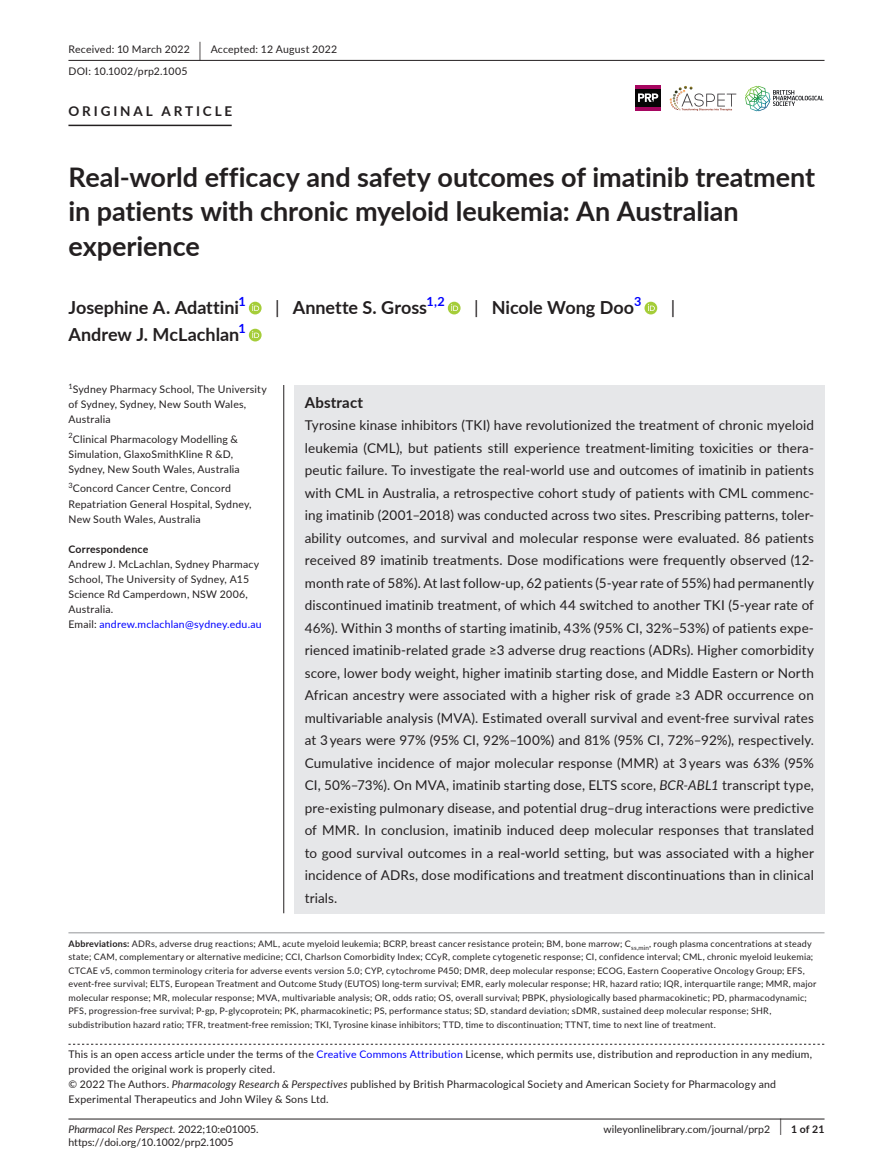
<style>
.page{position:relative;width:893px;height:1174px;background:#fff}
.page>*{position:absolute;margin:0;border:0;box-sizing:border-box;transform-origin:0 0}
.t1{font:700 27px/34.5px "Lato";letter-spacing:-.005em;color:#231f20}
.t2{font:700 18px "Lato";color:#231f20}
.t3{font:18px "Lato";color:#231f20}
.t4{font:700 15px "Lato";letter-spacing:.015em;color:#231f20}
.t5{font:13.5px/22.5px "Lato";letter-spacing:.01em;color:#231f20;text-align:justify}
.t6{font:700 13.5px "Lato";letter-spacing:.215em;color:#231f20}
.t7{font:700 12.6px "Lato";color:#00f}
.t8{font:10.5px/15px "Lato";letter-spacing:.02em;color:#231f20}
.t9{font:10.5px "Lato";color:#231f20}
.t10{font:italic 10.5px "Lato";color:#231f20}
.t11{font:700 10.5px "Lato";letter-spacing:.02em;color:#231f20}
.t12{font:9px/13.5px "Lato";letter-spacing:.025em;color:#231f20}
.t13{font:7.35px "Lato";color:#231f20}
.s1{font-size:19.65px}
.s2{font-weight:400}
.s3{color:#00f}
.s4{font-style:italic}
.s5{font-weight:700}
.s6{font-style:normal}
.s7{font-weight:400;font-size:17.4px}
</style>
<div class="page">
<hr style="left:68px;top:1118px;width:756px;height:1px;background:#231f20">
<div style="left:635px;top:85px;width:26px;height:25px;background:#070606"></div>
<hr style="left:635px;top:85px;width:26px;height:3px;background:#a60660">
<hr style="left:635px;top:107px;width:26px;height:3px;background:#a60660">
<svg style="left:638px;top:93px;width:20px;height:9px"></svg>
<svg style="left:669px;top:86px;width:67px;height:25px"></svg>
<svg style="left:745px;top:86px;width:78px;height:25px"></svg>
<hr style="left:68px;top:60px;width:756px;height:1px;background:#231f20">
<hr style="left:68px;top:125px;width:164px;height:1px;background:#231f20">
<svg style="left:249px;top:302px;width:13px;height:12px"></svg>
<svg style="left:252px;top:304px;width:7px;height:7px"></svg>
<div style="left:448px;top:302px;width:13px;height:12px;background:#a5cd39;border-radius:50%"></div>
<svg style="left:451px;top:304px;width:7px;height:7px"></svg>
<div style="left:644px;top:302px;width:13px;height:12px;background:#a5cd39;border-radius:50%"></div>
<svg style="left:648px;top:304px;width:7px;height:7px"></svg>
<svg style="left:249px;top:329px;width:13px;height:12px"></svg>
<svg style="left:252px;top:331px;width:7px;height:7px"></svg>
<svg style="left:68px;top:1043px;width:756px;height:1px"></svg>
<hr style="left:68px;top:932px;width:756px;height:1px;background:#939598">
<div style="left:294px;top:385px;width:530px;height:528px;background:#e6e7e9"></div>
<hr style="left:283px;top:385px;width:1px;height:528px;background:#231f20">
<p class="t8" style="left:68px;top:38px;width:270px;line-height:21.8px">Received: 10 March 2022 <span class="s1">|</span> Accepted: 12 August 2022<br>DOI: 10.1002/prp2.1005</p>
<p class="t6" style="left:68px;top:101px;width:165px">ORIGINAL ARTICLE</p>
<h1 class="t1" style="left:68px;top:159px;width:748px">Real-world efficacy and safety outcomes of imatinib treatment in patients with chronic myeloid leukemia: An Australian experience</h1>
<h2 class="t2" style="left:68px;top:295px;width:172px">Josephine A. Adattini</h2>
<p class="t7" style="left:239px;top:292px;width:9px">1</p>
<h2 class="t2" style="left:275px;top:295px;width:154px"><span class="s2">|</span> Annette S. Gross</h2>
<p class="t7" style="left:426px;top:292px;width:20px">1,2</p>
<h2 class="t2" style="left:474px;top:295px;width:162px"><span class="s2">|</span> Nicole Wong Doo</h2>
<p class="t7" style="left:634px;top:292px;width:9px">3</p>
<h2 class="t3" style="left:671px;top:295px;width:6px">|</h2>
<h2 class="t2" style="left:68px;top:322px;width:172px">Andrew J. McLachlan</h2>
<p class="t7" style="left:239px;top:319px;width:9px">1</p>
<p class="t13" style="left:68px;top:381px;width:6px">1</p>
<p class="t8" style="left:68px;top:382px;width:200px;text-indent:4px">Sydney Pharmacy School, The University of Sydney, Sydney, New South Wales,<br>Australia</p>
<p class="t8" style="left:68px;top:431px;width:173px"><sup>2</sup>Clinical Pharmacology Modelling &amp;<br>Simulation, GlaxoSmithKline R &amp;D,<br>Sydney, New South Wales, Australia</p>
<p class="t8" style="left:68px;top:481px;width:185px"><sup>3</sup>Concord Cancer Centre, Concord<br>Repatriation General Hospital, Sydney,<br>New South Wales, Australia</p>
<p class="t11" style="left:68px;top:541px;width:81px">Correspondence</p>
<p class="t8" style="left:68px;top:556px;width:195px">Andrew J. McLachlan, Sydney Pharmacy<br>School, The University of Sydney, A15<br>Science Rd Camperdown, NSW 2006,<br>Australia.<br>Email: <span class="s3">andrew.mclachlan@sydney.edu.au</span></p>
<p class="t4" style="left:305px;top:391px;width:60px">Abstract</p>
<p class="t5" style="left:305px;top:413px;width:511px">Tyrosine kinase inhibitors (TKI) have revolutionized the treatment of chronic myeloid leukemia (CML), but patients still experience treatment-limiting toxicities or thera&shy;peutic failure. To investigate the real-world use and outcomes of imatinib in patients with CML in Australia, a retrospective cohort study of patients with CML commenc&shy;ing imatinib (2001–2018) was conducted across two sites. Prescribing patterns, toler&shy;ability outcomes, and survival and molecular response were evaluated. 86 patients received 89 imatinib treatments. Dose modifications were frequently observed (12- month rate of 58%). At last follow-up, 62 patients (5-year rate of 55%) had permanently discontinued imatinib treatment, of which 44 switched to another TKI (5-year rate of 46%). Within 3 months of starting imatinib, 43% (95% CI, 32%–53%) of patients expe&shy;rienced imatinib-related grade ≥3 adverse drug reactions (ADRs). Higher comorbidity score, lower body weight, higher imatinib starting dose, and Middle Eastern or North African ancestry were associated with a higher risk of grade ≥3 ADR occurrence on multivariable analysis (MVA). Estimated overall survival and event-free survival rates at 3 years were 97% (95% CI, 92%–100%) and 81% (95% CI, 72%–92%), respectively.<br>Cumulative incidence of major molecular response (MMR) at 3 years was 63% (95% CI, 50%–73%). On MVA, imatinib starting dose, ELTS score, <span class="s4">BCR-ABL1</span> transcript type, pre-existing pulmonary disease, and potential drug–drug interactions were predictive of MMR. In conclusion, imatinib induced deep molecular responses that translated to good survival outcomes in a real-world setting, but was associated with a higher incidence of ADRs, dose modifications and treatment discontinuations than in clinical trials.</p>
<p class="t12" style="left:68px;top:936px;width:749px"><span class="s5">Abbreviations:</span> ADRs, adverse drug reactions; AML, acute myeloid leukemia; BCRP, breast cancer resistance protein; BM, bone marrow; C<sub>ss,min</sub>, rough plasma concentrations at steady state; CAM, complementary or alternative medicine; CCI, Charlson Comorbidity Index; CCyR, complete cytogenetic response; CI, confidence interval; CML, chronic myeloid leukemia; CTCAE v5, common terminology criteria for adverse events version 5.0; CYP, cytochrome P450; DMR, deep molecular response; ECOG, Eastern Cooperative Oncology Group; EFS, event-free survival; ELTS, European Treatment and Outcome Study (EUTOS) long-term survival; EMR, early molecular response; HR, hazard ratio; IQR, interquartile range; MMR, major molecular response; MR, molecular response; MVA, multivariable analysis; OR, odds ratio; OS, overall survival; PBPK, physiologically based pharmacokinetic; PD, pharmacodynamic; PFS, progression-free survival; P-gp, P-glycoprotein; PK, pharmacokinetic; PS, performance status; SD, standard deviation; sDMR, sustained deep molecular response; SHR, subdistribution hazard ratio; TFR, treatment-free remission; TKI, Tyrosine kinase inhibitors; TTD, time to discontinuation; TTNT, time to next line of treatment.</p>
<p class="t8" style="left:68px;top:1046px;width:745px">This is an open access article under the terms of the <span class="s3">Creative Commons Attribution</span> License, which permits use, distribution and reproduction in any medium, provided the original work is properly cited.<br>© 2022 The Authors. <span class="s4">Pharmacology Research &amp; Perspectives</span> published by British Pharmacological Society and American Society for Pharmacology and Experimental Therapeutics and John Wiley &amp; Sons Ltd.</p>
<p class="t10" style="left:68px;top:1121px;width:192px">Pharmacol Res Perspect. <span class="s6">2022;10:e01005.</span></p>
<p class="t11" style="left:779px;top:1121px;width:46px"><span class="s7">|</span> 1 of 21</p>
<p class="t9" style="left:68px;top:1135px;width:167px">https://doi.org/10.1002/prp2.1005</p>
<p class="t9" style="left:604px;top:1121px;width:168px">wileyonlinelibrary.com/journal/prp2</p>
</div>
